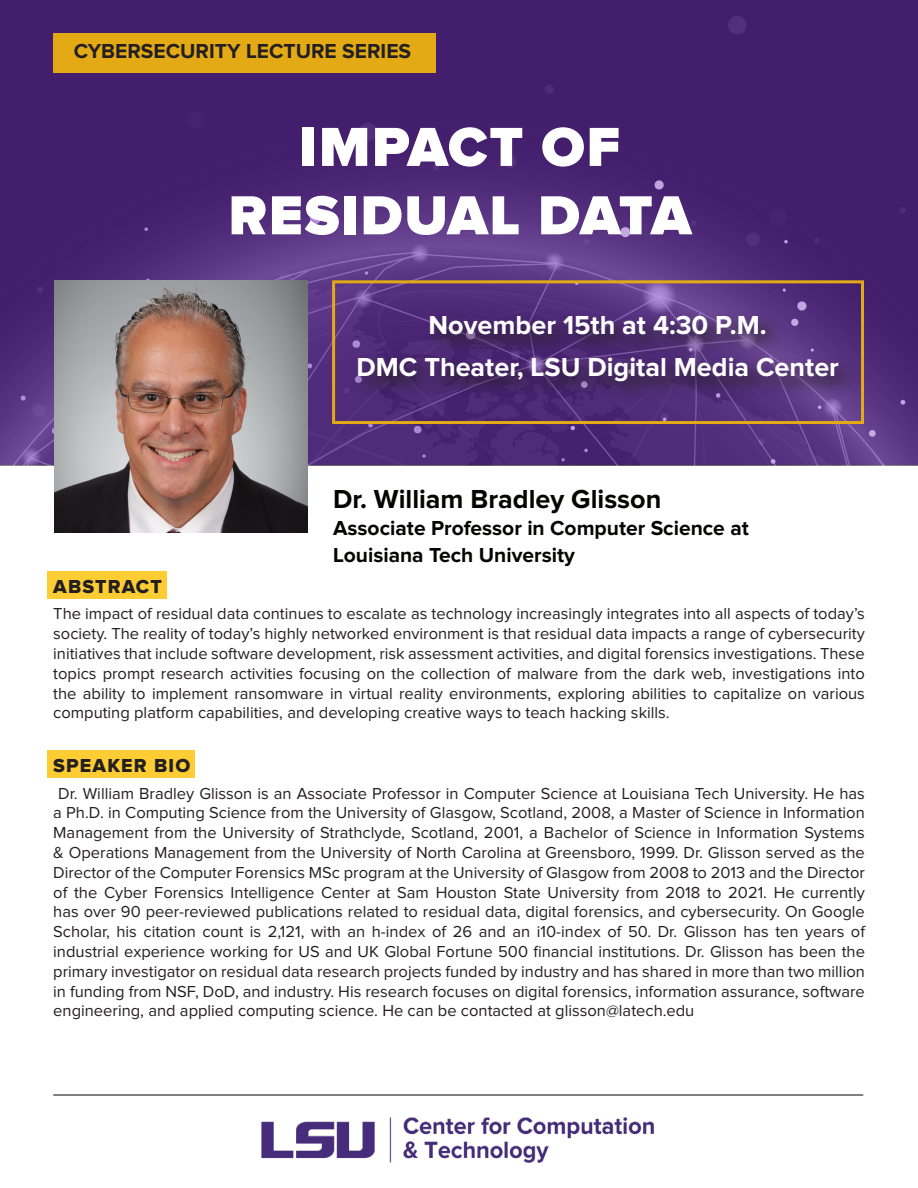
<style>
.page{position:relative;width:918px;height:1188px;background:#fff}
.page>*{position:absolute;margin:0;border:0;box-sizing:border-box;transform-origin:0 0}
.t1{font:900 57px/68.4px "Proxima Nova";letter-spacing:.03em;color:#fff;text-align:center}
.H3-Upper___Lower_Case{font:700 27px "Proxima Nova";color:#fff}
.Large_Body_Copy{font:700 27px "Proxima Nova";color:#040503}
.Large_Body_Copy-2{font:700 21px/27px "Proxima Nova";color:#040503}
.t2{font:700 21px "Proxima Nova";color:#231f20}
.H4-Sub_Header{font:19.5px "Proxima Nova Extrabld";letter-spacing:.06em;color:#231f20}
.Body_Copy{font:16.5px/19.8px "Proxima Nova";color:#231f20;text-align:justify}
</style>
<div class="page">
<svg style="left:0;top:0;width:917px;height:465px;background:#4b2674"></svg>
<div style="left:53px;top:33px;width:383px;height:40px;background:#e3aa15"></div>
<div style="left:47px;top:572px;width:120px;height:27px;background:#fecd33"></div>
<div style="left:47px;top:751px;width:148px;height:27px;background:#fecd33"></div>
<hr style="left:53px;top:1094px;width:810px;height:2px;background:#231f20">
<div style="left:352px;top:310px;width:510px;height:95px;background:#231f20;opacity:.93"></div>
<img style="left:261px;top:1117px;width:393px;height:45px">
<div style="left:332px;top:280px;width:532px;height:144px;border:3px solid #e3aa15"></div>
<img style="left:54px;top:280px;width:254px;height:253px">
<p class="t2" style="left:74px;top:39px;width:339px">CYBERSECURITY LECTURE SERIES</p>
<p class="t1" style="left:229px;top:114px;width:464px">IMPACT OF<br>RESIDUAL DATA</p>
<h3 class="H3-Upper___Lower_Case" style="left:429px;top:309px;width:340px">November 15th at 4:30 P.M.</h3>
<h3 class="H3-Upper___Lower_Case" style="left:356px;top:351px;width:484px">DMC Theater, LSU Digital Media Center</h3>
<p class="Large_Body_Copy" style="left:333px;top:484px;width:330px">Dr. William Bradley Glisson</p>
<p class="Large_Body_Copy-2" style="left:333px;top:515px;width:417px">Associate Professor in Computer Science at<br>Louisiana Tech University</p>
<h4 class="H4-Sub_Header" style="left:53px;top:575px;width:110px">ABSTRACT</h4>
<p class="Body_Copy" style="left:53px;top:604px;width:813px">The impact of residual data continues to escalate as technology increasingly integrates into all aspects of today’s society. The reality of today’s highly networked environment is that residual data impacts a range of cybersecurity initiatives that include software development, risk assessment activities, and digital forensics investigations. These topics prompt research activities focusing on the collection of malware from the dark web, investigations into the ability to implement ransomware in virtual reality environments, exploring abilities to capitalize on various computing platform capabilities, and developing creative ways to teach hacking skills.</p>
<h4 class="H4-Sub_Header" style="left:53px;top:754px;width:139px">SPEAKER BIO</h4>
<p class="Body_Copy" style="left:53px;top:784px;width:813px;text-indent:5px">Dr. William Bradley Glisson is an Associate Professor in Computer Science at Louisiana Tech University. He has a Ph.D. in Computing Science from the University of Glasgow, Scotland, 2008, a Master of Science in Information Management from the University of Strathclyde, Scotland, 2001, a Bachelor of Science in Information Systems &amp; Operations Management from the University of North Carolina at Greensboro, 1999. Dr. Glisson served as the Director of the Computer Forensics MSc program at the University of Glasgow from 2008 to 2013 and the Director of the Cyber Forensics Intelligence Center at Sam Houston State University from 2018 to 2021. He currently has over 90 peer-reviewed publications related to residual data, digital forensics, and cybersecurity. On Google Scholar, his citation count is 2,121, with an h-index of 26 and an i10-index of 50. Dr. Glisson has ten years of industrial experience working for US and UK Global Fortune 500 financial institutions. Dr. Glisson has been the primary investigator on residual data research projects funded by industry and has shared in more than two million in funding from NSF, DoD, and industry. His research focuses on digital forensics, information assurance, software engineering, and applied computing science. He can be contacted at glisson@latech.edu</p>
</div>
